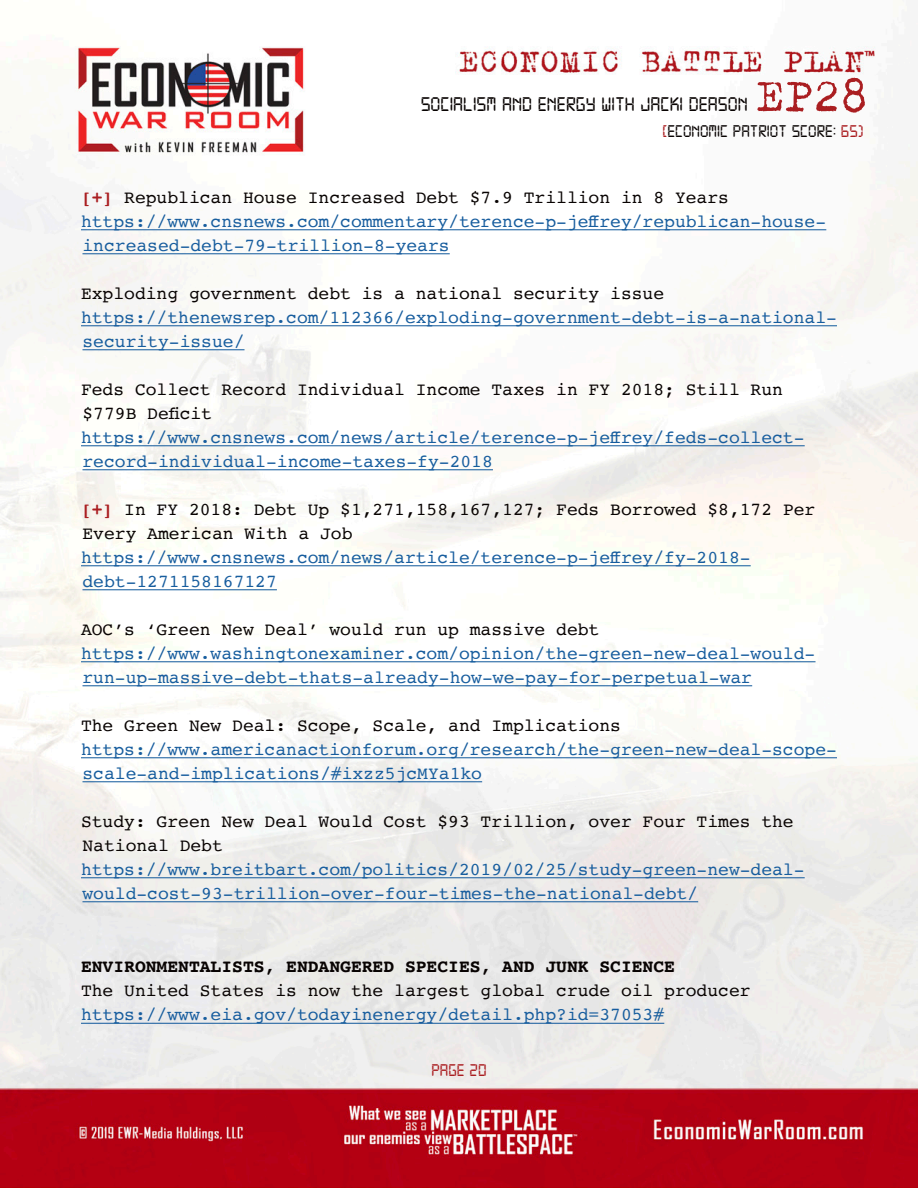
<style>
.page{position:relative;width:918px;height:1188px;background:#fff}
.page>*{position:absolute;margin:0;border:0;box-sizing:border-box;transform-origin:0 0}
.t1{font:51px "Trixie";color:#aa1e21}
.t2{font:21px "Digital 7";color:#080302}
.t3{font:18px/24px "Courier";color:#175d9e}
.t4{font:18px/24px "Courier";color:#080302}
.t5{font:700 18px "Courier";color:#080302}
.t6{font:18px "Digital 7";color:#080302}
.t7{font:18px "Digital 7";color:#aa1e21}
.s1{color:#aa1e21}
.s2{font-weight:700;color:#aa1e21}
</style>
<div class="page">
<img style="left:0;top:35px;width:918px;height:1153px">
<hr style="left:81px;top:229px;width:745px;height:1px;background:#175d9e">
<hr style="left:82px;top:253px;width:368px;height:1px;background:#175d9e">
<hr style="left:81px;top:325px;width:756px;height:1px;background:#175d9e">
<hr style="left:82px;top:349px;width:163px;height:1px;background:#175d9e">
<hr style="left:81px;top:445px;width:724px;height:1px;background:#175d9e">
<hr style="left:82px;top:469px;width:411px;height:1px;background:#175d9e">
<hr style="left:81px;top:565px;width:670px;height:1px;background:#175d9e">
<hr style="left:82px;top:589px;width:195px;height:1px;background:#175d9e">
<hr style="left:81px;top:661px;width:735px;height:1px;background:#175d9e">
<hr style="left:82px;top:685px;width:670px;height:1px;background:#175d9e">
<hr style="left:81px;top:757px;width:756px;height:1px;background:#175d9e">
<hr style="left:82px;top:781px;width:400px;height:1px;background:#175d9e">
<hr style="left:81px;top:877px;width:724px;height:1px;background:#175d9e">
<hr style="left:82px;top:901px;width:616px;height:1px;background:#175d9e">
<hr style="left:81px;top:1023px;width:583px;height:1px;background:#175d9e">
<h1 class="t1" style="left:756px;top:62px;width:114px">EP28</h1>
<p class="t6" style="left:662px;top:123px;width:203px"><span class="s1">[</span>ECONOMIC PATRIOT SCORE: <span class="s1">65)</span></p>
<p class="t2" style="left:421px;top:95px;width:329px">SOCIALISM AND ENERGY WITH JACKI DEASON</p>
<p class="t4" style="left:81px;top:184px;width:650px"><span class="s2">[+]</span> Republican House Increased Debt $7.9 Trillion in 8 Years</p>
<p class="t3" style="left:81px;top:208px;width:747px">https://www.cnsnews.com/commentary/terence-p-jeffrey/republican-house&shy;increased-debt-79-trillion-8-years</p>
<p class="t4" style="left:81px;top:280px;width:585px">Exploding government debt is a national security issue</p>
<p class="t3" style="left:81px;top:304px;width:757px">https://thenewsrep.com/112366/exploding-government-debt-is-a-national&shy;security-issue/</p>
<p class="t4" style="left:81px;top:376px;width:703px">Feds Collect Record Individual Income Taxes in FY 2018; Still Run $779B Deficit</p>
<p class="t3" style="left:81px;top:424px;width:725px">https://www.cnsnews.com/news/article/terence-p-jeffrey/feds-collect&shy;record-individual-income-taxes-fy-2018</p>
<p class="t4" style="left:81px;top:496px;width:736px"><span class="s2">[+]</span> In FY 2018: Debt Up $1,271,158,167,127; Feds Borrowed $8,172 Per<br>Every American With a Job</p>
<p class="t3" style="left:81px;top:544px;width:671px">https://www.cnsnews.com/news/article/terence-p-jeffrey/fy-2018- debt-1271158167127</p>
<p class="t4" style="left:81px;top:616px;width:520px">AOC’s ‘Green New Deal’ would run up massive debt</p>
<p class="t3" style="left:81px;top:640px;width:736px">https://www.washingtonexaminer.com/opinion/the-green-new-deal-would&shy;run-up-massive-debt-thats-already-how-we-pay-for-perpetual-war</p>
<p class="t4" style="left:81px;top:712px;width:542px">The Green New Deal: Scope, Scale, and Implications</p>
<p class="t3" style="left:81px;top:736px;width:757px">https://www.americanactionforum.org/research/the-green-new-deal-scope&shy;scale-and-implications/#ixzz5jcMYa1ko</p>
<p class="t4" style="left:81px;top:808px;width:714px">Study: Green New Deal Would Cost $93 Trillion, over Four Times the<br>National Debt</p>
<p class="t3" style="left:81px;top:856px;width:725px">https://www.breitbart.com/politics/2019/02/25/study-green-new-deal&shy;would-cost-93-trillion-over-four-times-the-national-debt/</p>
<p class="t5" style="left:81px;top:952px;width:596px">ENVIRONMENTALISTS, ENDANGERED SPECIES, AND JUNK SCIENCE</p>
<p class="t4" style="left:81px;top:978px;width:671px">The United States is now the largest global crude oil producer</p>
<p class="t3" style="left:81px;top:1002px;width:585px">https://www.eia.gov/todayinenergy/detail.php?id=37053#</p>
<p class="t7" style="left:431px;top:1062px;width:57px">PAGE 20</p>
</div>
